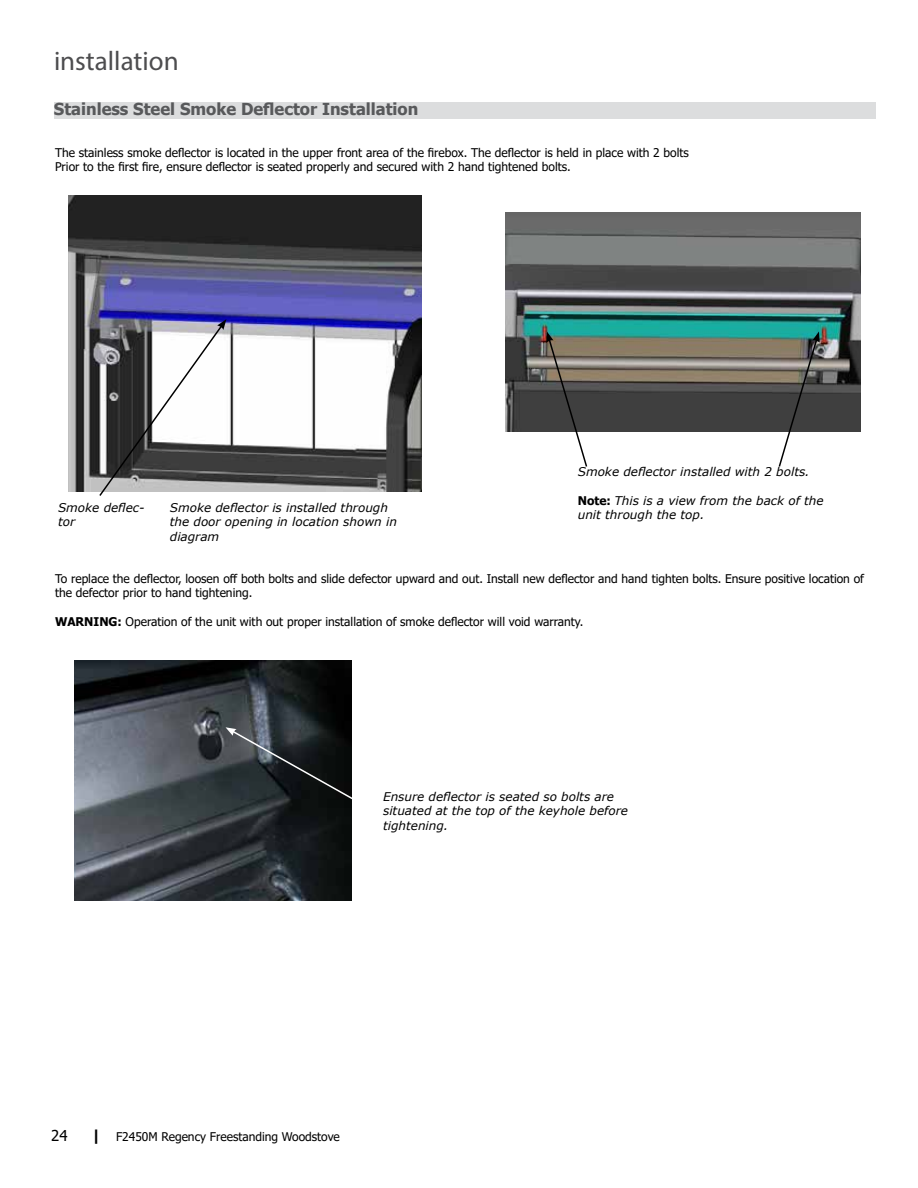
<style>
.page{position:relative;width:918px;height:1188px;background:#fff}
.page>*{position:absolute;margin:0;border:0;box-sizing:border-box;transform-origin:0 0}
.t1{font:27px "Myriad Pro";color:#4d4d4f}
.t2{font:700 16.5px "Tahoma";color:#58595b}
.t3{font:15px "Tahoma";color:#000}
.t4{font:12px/14.4px "Tahoma";color:#000}
.t5{font:italic 12px/14.4px "Verdana";color:#000}
.s1{font-family:"Tahoma";font-weight:700;font-style:normal}
.s2{font-weight:700}
.s3{font-weight:700;font-size:15px}
</style>
<div class="page">
<div style="left:54px;top:102px;width:822px;height:16px;background:#dcddde"></div>
<img style="left:506px;top:212px;width:355px;height:219px">
<svg style="left:546px;top:331px;width:42px;height:136px"></svg>
<svg style="left:778px;top:331px;width:42px;height:136px"></svg>
<img style="left:69px;top:196px;width:353px;height:295px">
<svg style="left:98px;top:319px;width:128px;height:177px"></svg>
<img style="left:75px;top:661px;width:276px;height:240px">
<svg style="left:226px;top:727px;width:126px;height:88px;background:#262c2e"></svg>
<h1 class="t1" style="left:54px;top:44px;width:126px">installation</h1>
<h2 class="t2" style="left:54px;top:97px;width:366px">Stainless Steel Smoke Deflector Installation</h2>
<p class="t4" style="left:55px;top:146px;width:635px">The stainless smoke deflector is located in the upper front area of the firebox. The deflector is held in place with 2 bolts<br>Prior to the first fire, ensure deflector is seated properly and secured with 2 hand tightened bolts.</p>
<p class="t5" style="left:58px;top:500px;width:88px">Smoke deflec&shy;tor</p>
<p class="t5" style="left:170px;top:500px;width:229px">Smoke deflector is installed through the door opening in location shown in diagram</p>
<p class="t5" style="left:578px;top:464px;width:233px">Smoke deflector installed with 2 bolts.</p>
<p class="t5" style="left:578px;top:493px;width:247px"><span class="s1">Note:</span> This is a view from the back of the unit through the top.</p>
<p class="t4" style="left:55px;top:572px;width:811px">To replace the deflector, loosen off both bolts and slide defector upward and out. Install new deflector and hand tighten bolts. Ensure positive location of the defector prior to hand tightening.</p>
<p class="t4" style="left:55px;top:615px;width:530px"><span class="s2">WARNING:</span> Operation of the unit with out proper installation of smoke deflector will void warranty.</p>
<p class="t5" style="left:383px;top:789px;width:246px">Ensure deflector is seated so bolts are situated at the top of the keyhole before tightening.</p>
<p class="t3" style="left:51px;top:1126px;width:18px">24</p>
<p class="t4" style="left:91px;top:1131px;width:250px"><span class="s3">|</span> F2450M Regency Freestanding Woodstove</p>
</div>
